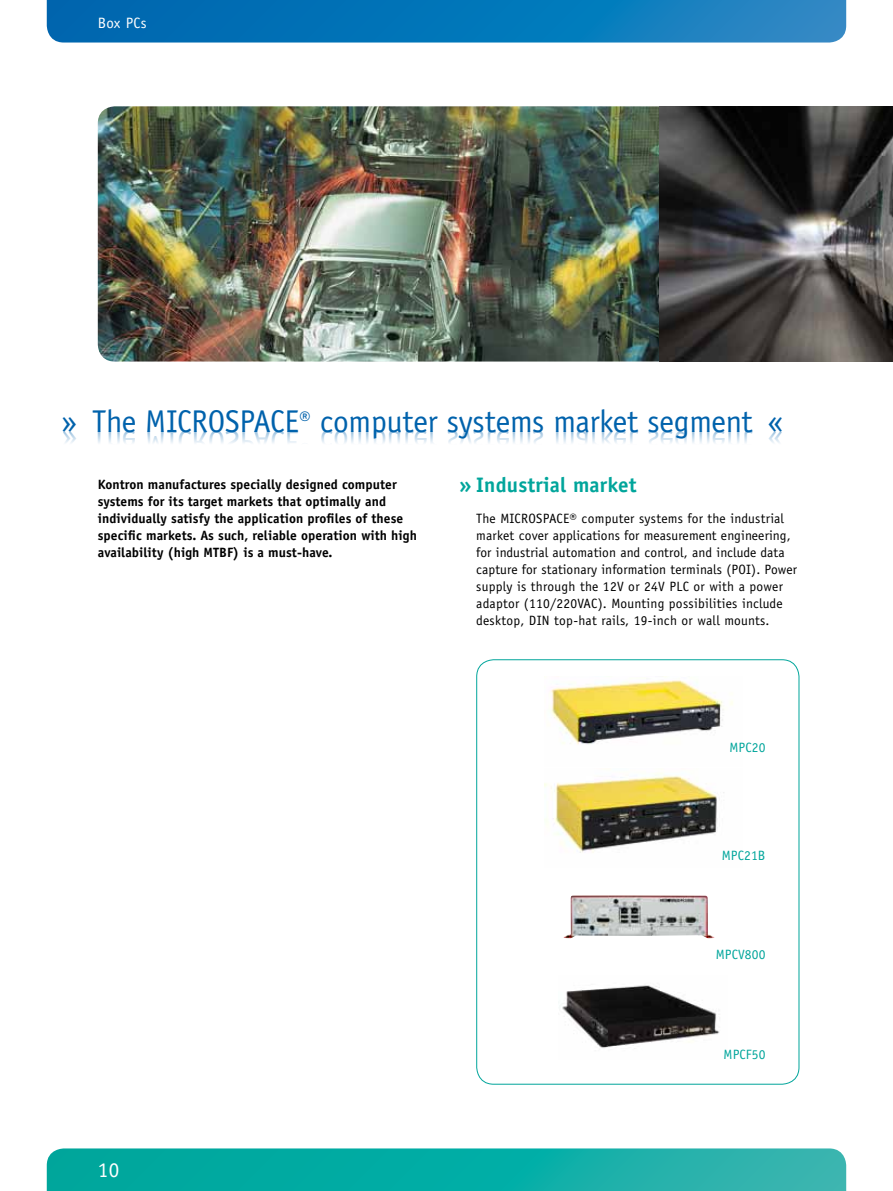
<style>
.page{position:relative;width:893px;height:1191px;background:#fff}
.page>*{position:absolute;margin:0;border:0;box-sizing:border-box;transform-origin:0 0}
.t1{font:31.5px "Officina Sans";letter-spacing:-.005em;color:#0062ac}
.t2{font:700 21px "Officina Sans";letter-spacing:.01em;color:#00a59b}
.t3{font:21px "Officina Sans";color:#fff}
.t4{font:15px "Officina Sans";letter-spacing:.02em;color:#fff}
.t5{font:13.5px/17px "Officina Sans";letter-spacing:.01em;color:#000}
.t6{font:700 13.5px/17px "Officina Sans";letter-spacing:.005em;color:#000}
.t7{font:13.5px "Officina Sans";letter-spacing:.01em;color:#00a59b}
</style>
<div class="page">
<svg style="left:47px;top:1148px;width:799px;height:43px;background:#12aea6"></svg>
<svg style="left:47px;top:0;width:799px;height:43px;background:#0d78ba"></svg>
<img style="left:98px;top:106px;width:561px;height:255px">
<img style="left:659px;top:106px;width:234px;height:255px">
<img style="left:550px;top:676px;width:183px;height:69px">
<img style="left:562px;top:985px;width:158px;height:64px">
<img style="left:544px;top:773px;width:180px;height:80px">
<img style="left:564px;top:895px;width:151px;height:43px">
<div style="left:476px;top:659px;width:323px;height:425px;border:1px solid #00a59b;border-radius:17px"></div>
<p class="t4" style="left:98px;top:14px;width:50px">Box PCs</p>
<h1 class="t1" style="left:62px;top:402px;width:723px">» The MICROSPACE<sup>®</sup> computer systems market segment «</h1>
<p class="t6" style="left:98px;top:476px;width:300px">Kontron manufactures specially designed computer</p>
<h2 class="t2" style="left:459px;top:472px;width:179px">» Industrial market</h2>
<p class="t6" style="left:98px;top:493px;width:321px">systems for its target markets that optimally and individually satisfy the application profiles of these specific markets. As such, reliable operation with high availability (high MTBF) is a must-have.</p>
<p class="t5" style="left:476px;top:510px;width:322px">The MICROSPACE® computer systems for the industrial market cover applications for measurement engineering, for industrial automation and control, and include data capture for stationary information terminals (POI). Power supply is through the 12V or 24V PLC or with a power adaptor (110/220VAC). Mounting possibilities include desktop, DIN top-hat rails, 19-inch or wall mounts.</p>
<p class="t7" style="left:729px;top:739px;width:38px">MPC20</p>
<p class="t7" style="left:722px;top:847px;width:45px">MPC21B</p>
<p class="t7" style="left:716px;top:947px;width:51px">MPCV800</p>
<h2 class="t3" style="left:98px;top:1157px;width:23px">10</h2>
<p class="t7" style="left:723px;top:1046px;width:43px">MPCF50</p>
</div>
